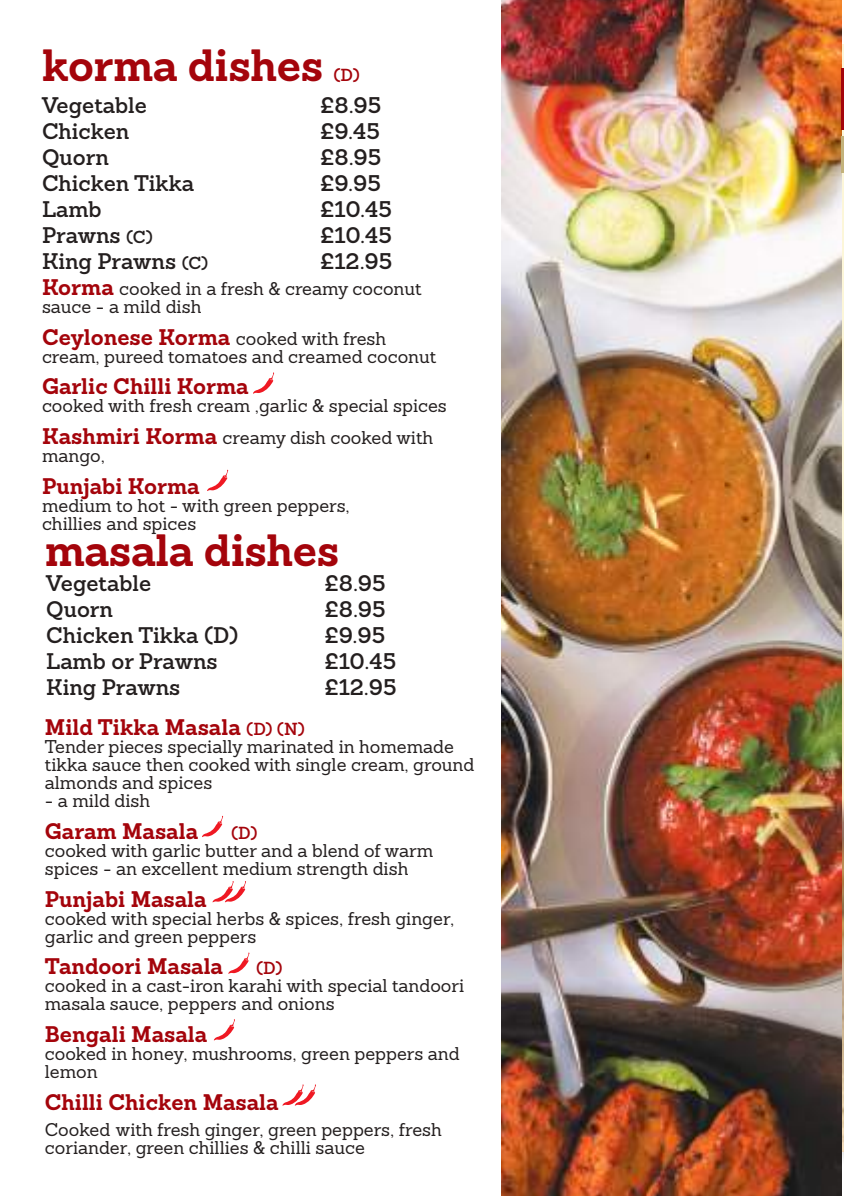
<style>
.page{position:relative;width:844px;height:1196px;background:#fff}
.page>*{position:absolute;margin:0;border:0;box-sizing:border-box;transform-origin:0 0}
.t1{font:700 44px "Sanchez";letter-spacing:-.01em;color:#a4040b}
.t2{font:600 22px "Sanchez";color:#241f1f}
.t3{font:700 22px "Sanchez";color:#a4040b}
.t4{font:18px/18px "Sanchez";color:#241f1f}
.t5{font:600 17px "Sanchez";color:#a4040b}
.s1{font-size:17px}
.s2{font-weight:700;font-size:22px;color:#a4040b}
.s3{font-weight:600;font-size:17px}
</style>
<div class="page">
<svg style="left:253px;top:372px;width:21px;height:21px"></svg>
<svg style="left:207px;top:469px;width:21px;height:22px"></svg>
<svg style="left:202px;top:815px;width:21px;height:22px"></svg>
<svg style="left:228px;top:952px;width:21px;height:21px"></svg>
<svg style="left:214px;top:1019px;width:21px;height:21px"></svg>
<svg style="left:213px;top:881px;width:33px;height:21px"></svg>
<svg style="left:282px;top:1084px;width:34px;height:21px"></svg>
<hr style="left:841px;top:45px;width:3px;height:1105px;background:#fcf6d9">
<img style="left:841px;top:533px;width:3px;height:617px">
<img style="left:501px;top:0;width:340px;height:1195px">
<hr style="left:841px;top:136px;width:3px;height:36px;background:#c3b27b">
<hr style="left:841px;top:68px;width:3px;height:62px;background:#a4040b">
<h1 class="t1" style="left:42px;top:35px;width:283px">korma dishes</h1>
<p class="t5" style="left:333px;top:63px;width:28px">(D)</p>
<p class="t2" style="left:42px;top:90px;width:107px">Vegetable</p>
<p class="t2" style="left:320px;top:90px;width:63px">£8.95</p>
<p class="t2" style="left:42px;top:116px;width:89px">Chicken</p>
<p class="t2" style="left:320px;top:116px;width:61px">£9.45</p>
<p class="t2" style="left:42px;top:143px;width:68px">Quorn</p>
<p class="t2" style="left:320px;top:143px;width:63px">£8.95</p>
<p class="t2" style="left:42px;top:169px;width:154px">Chicken Tikka</p>
<p class="t2" style="left:320px;top:169px;width:62px">£9.95</p>
<p class="t2" style="left:42px;top:195px;width:61px">Lamb</p>
<p class="t2" style="left:320px;top:195px;width:73px">£10.45</p>
<p class="t2" style="left:42px;top:221px;width:112px">Prawns <span class="s1">(C)</span></p>
<p class="t2" style="left:320px;top:220px;width:73px">£10.45</p>
<p class="t2" style="left:42px;top:246px;width:168px">King Prawns <span class="s1">(C)</span></p>
<p class="t2" style="left:320px;top:246px;width:74px">£12.95</p>
<p class="t4" style="left:42px;top:279px;width:381px"><span class="s2">Korma</span> cooked in a fresh &amp; creamy coconut sauce - a mild dish</p>
<p class="t4" style="left:42px;top:329px;width:396px"><span class="s2">Ceylonese Korma</span> cooked with fresh cream, pureed tomatoes and creamed coconut</p>
<p class="t3" style="left:42px;top:371px;width:208px">Garlic Chilli Korma</p>
<p class="t4" style="left:42px;top:390px;width:406px;line-height:31.6px">cooked with fresh cream ,garlic &amp; special spices<br><span class="s2">Kashmiri Korma</span> creamy dish cooked with</p>
<p class="t4" style="left:42px;top:446px;width:64px">mango,</p>
<p class="t3" style="left:42px;top:470px;width:159px">Punjabi Korma</p>
<p class="t4" style="left:42px;top:496px;width:309px">medium to hot - with green peppers, chillies and spices</p>
<h1 class="t1" style="left:45px;top:520px;width:296px">masala dishes</h1>
<p class="t2" style="left:46px;top:568px;width:107px">Vegetable</p>
<p class="t2" style="left:324px;top:568px;width:63px">£8.95</p>
<p class="t2" style="left:46px;top:594px;width:68px">Quorn</p>
<p class="t2" style="left:324px;top:594px;width:63px">£8.95</p>
<p class="t2" style="left:46px;top:620px;width:193px">Chicken Tikka (D)</p>
<p class="t2" style="left:324px;top:620px;width:62px">£9.95</p>
<p class="t2" style="left:46px;top:646px;width:173px">Lamb or Prawns</p>
<p class="t2" style="left:324px;top:646px;width:73px">£10.45</p>
<p class="t2" style="left:46px;top:672px;width:136px">King Prawns</p>
<p class="t2" style="left:324px;top:672px;width:74px">£12.95</p>
<p class="t3" style="left:45px;top:712px;width:261px">Mild Tikka Masala <span class="s3">(D) (N)</span></p>
<p class="t4" style="left:45px;top:737px;width:431px">Tender pieces specially marinated in homemade tikka sauce then cooked with single cream, ground almonds and spices</p>
<p class="t4" style="left:45px;top:791px;width:107px">- a mild dish</p>
<p class="t3" style="left:45px;top:815px;width:155px">Garam Masala</p>
<p class="t5" style="left:231px;top:821px;width:28px">(D)</p>
<p class="t4" style="left:45px;top:841px;width:390px">cooked with garlic butter and a blend of warm spices - an excellent medium strength dish</p>
<p class="t3" style="left:45px;top:883px;width:163px">Punjabi Masala</p>
<p class="t4" style="left:45px;top:908px;width:411px">cooked with special herbs &amp; spices, fresh ginger, garlic and green peppers</p>
<p class="t3" style="left:45px;top:951px;width:180px">Tandoori Masala</p>
<p class="t5" style="left:256px;top:956px;width:28px">(D)</p>
<p class="t4" style="left:45px;top:976px;width:421px">cooked in a cast-iron karahi with special tandoori masala sauce, peppers and onions</p>
<p class="t3" style="left:45px;top:1018px;width:164px">Bengali Masala</p>
<p class="t4" style="left:45px;top:1044px;width:416px">cooked in honey, mushrooms, green peppers and lemon</p>
<p class="t3" style="left:45px;top:1086px;width:235px">Chilli Chicken Masala</p>
<p class="t4" style="left:45px;top:1119px;width:398px">Cooked with fresh ginger, green peppers, fresh coriander, green chillies &amp; chilli sauce</p>
</div>
